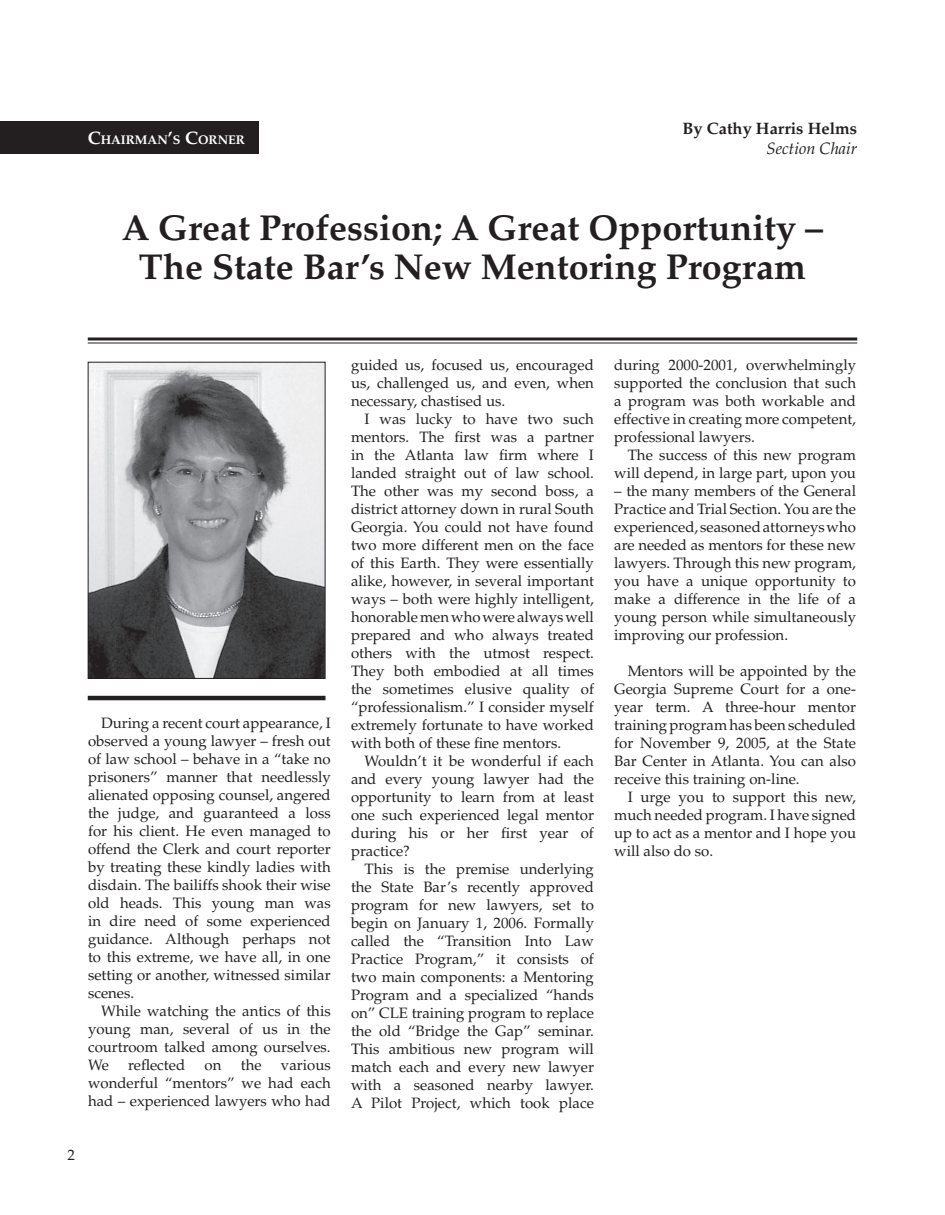
<style>
.page{position:relative;width:945px;height:1215px;background:#fff}
.page>*{position:absolute;margin:0;border:0;box-sizing:border-box;transform-origin:0 0}
.t1{font:700 36px/39px "Palatino";color:#231f20;text-align:center}
.t2{font:700 16.5px "Palatino";color:#231f20}
.t3{font:italic 16.5px "Palatino";color:#231f20}
.t4{font:15px/18px "Palatino";color:#231f20;text-align:justify}
.t5{font:15px "Palatino Linotype";color:#231f20}
.t6{font:700 12.6px "Palatino";color:#fff}
.s1{font-size:18px}
</style>
<div class="page">
<svg style="left:87px;top:361px;width:239px;height:318px;background:#949597"></svg>
<hr style="left:88px;top:338px;width:769px;height:2px;background:#231f20">
<hr style="left:88px;top:343px;width:769px;height:1px;background:#231f20">
<div style="left:0;top:122px;width:258px;height:32px;background:#231f20"></div>
<hr style="left:88px;top:696px;width:238px;height:4px;background:#231f20">
<p class="t6" style="left:88px;top:133px;width:159px"><span class="s1">C</span>HAIRMAN<span class="s1">’</span>S <span class="s1">C</span>ORNER</p>
<p class="t2" style="left:683px;top:119px;width:176px">By Cathy Harris Helms</p>
<p class="t3" style="left:767px;top:138px;width:92px">Section Chair</p>
<h1 class="t1" style="left:122px;top:209px;width:703px">A Great Profession; A Great Opportunity –<br>The State Bar’s New Mentoring Program</h1>
<p class="t4" style="left:88px;top:715px;width:244px;text-indent:13px">During a recent court appearance, I observed a young lawyer – fresh out of law school – behave in a “take no prisoners” manner that needlessly alienated opposing counsel, angered the judge, and guaranteed a loss for his client. He even managed to offend the Clerk and court reporter by treating these kindly ladies with disdain. The bailiffs shook their wise old heads. This young man was in dire need of some experienced guidance. Although perhaps not to this extreme, we have all, in one setting or another, witnessed similar scenes.</p>
<p class="t4" style="left:88px;top:1003px;width:244px;text-indent:13px">While watching the antics of this young man, several of us in the courtroom talked among ourselves.<br>We</p>
<p class="t4" style="left:128px;top:1057px;width:59px">reflected</p>
<p class="t4" style="left:205px;top:1057px;width:18px">on</p>
<p class="t4" style="left:241px;top:1057px;width:22px">the</p>
<p class="t4" style="left:88px;top:1057px;width:244px;text-indent:193px">various wonderful “mentors” we had each had – experienced lawyers who had</p>
<p class="t5" style="left:68px;top:1144px;width:9px">2</p>
<p class="t4" style="left:351px;top:356px;width:245px">guided us, focused us, encouraged us, challenged us, and even, when necessary, chastised us.</p>
<p class="t4" style="left:351px;top:410px;width:245px;text-indent:14px">I was lucky to have two such mentors. The first was a partner in the Atlanta law firm where I landed straight out of law school.<br>The other was my second boss, a district attorney down in rural South Georgia. You could not have found two more different men on the face of this Earth. They were essentially alike, however, in several important ways – both were highly intelligent, honorable men who were always well prepared and who always treated others with the utmost respect.<br>They both embodied at all times the sometimes elusive quality of “professionalism.” I consider myself extremely fortunate to have worked with both of these fine mentors.</p>
<p class="t4" style="left:351px;top:752px;width:245px;text-indent:14px">Wouldn’t it be wonderful if each and every young lawyer had the opportunity to learn from at least one such experienced legal mentor during his or her first year of practice?</p>
<p class="t4" style="left:351px;top:860px;width:245px;text-indent:14px">This is the premise underlying the State Bar’s recently approved program for new lawyers, set to begin on January 1, 2006. Formally called the “Transition Into Law Practice Program,” it consists of two main components: a Mentoring Program and a specialized “hands on” CLE training program to replace the old “Bridge the Gap” seminar.<br>This ambitious new program will match each and every new lawyer with a seasoned nearby lawyer.<br>A Pilot Project, which took place</p>
<p class="t4" style="left:614px;top:356px;width:243px">during 2000-2001, overwhelmingly supported the conclusion that such a program was both workable and effective in creating more competent, professional lawyers.</p>
<p class="t4" style="left:614px;top:446px;width:243px;text-align:right">The success of this new program will depend, in large part, upon you</p>
<p class="t4" style="left:614px;top:482px;width:243px">– the many members of the General Practice and Trial Section. You are the experienced, seasoned attorneys who are needed as mentors for these new lawyers. Through this new program, you have a unique opportunity to make a difference in the life of a young person while simultaneously improving our profession.</p>
<p class="t4" style="left:614px;top:662px;width:243px;text-indent:14px">Mentors will be appointed by the Georgia Supreme Court for a one&shy;year term. A three-hour mentor training program has been scheduled for November 9, 2005, at the State Bar Center in Atlanta. You can also receive this training on-line.</p>
<p class="t4" style="left:614px;top:788px;width:243px;text-indent:14px">I urge you to support this new, much needed program. I have signed up to act as a mentor and I hope you will also do so.</p>
</div>
